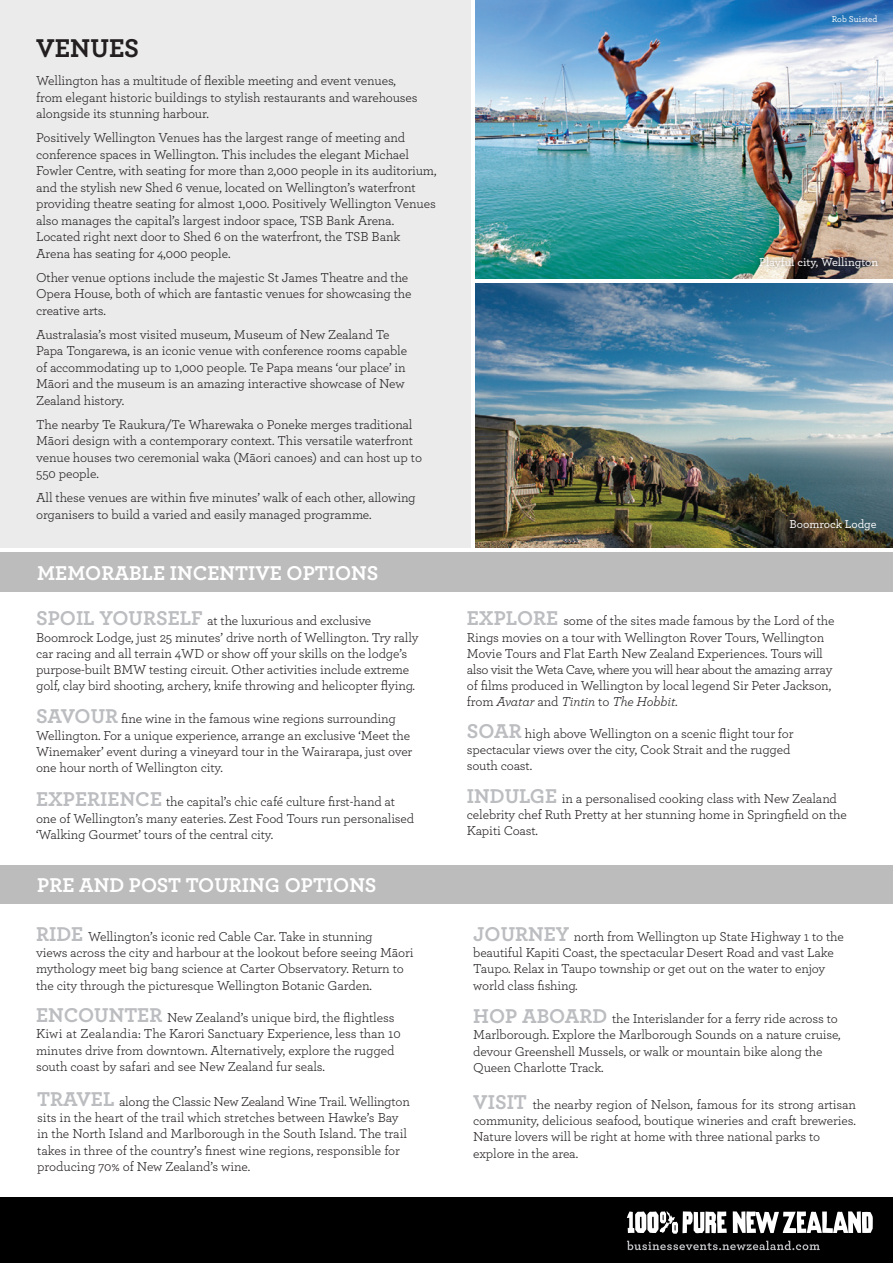
<style>
.page{position:relative;width:893px;height:1263px;background:#fff}
.page>*{position:absolute;margin:0;border:0;box-sizing:border-box;transform-origin:0 0}
.t1{font:700 27px "Archer";color:#231f20}
.t2{font:700 21px "Archer";color:#fff}
.t3{font:13.5px/16.2px "Archer";letter-spacing:-.01em;color:#231f20}
.t4{font:13.5px "Archer";letter-spacing:-.035em;color:#231f20}
.t5{font:500 12px "Archer";color:#fff}
.t6{font:500 9px "Archer";color:#fff}
.s1{font-weight:700;font-size:21px;color:#bcbdc0}
.s2{font-style:italic}
</style>
<div class="page">
<div style="left:0;top:866px;width:893px;height:38px;background:#bdbcbc"></div>
<div style="left:0;top:0;width:475px;height:552px;background:#ebebec"></div>
<img style="left:475px;top:0;width:418px;height:548px">
<hr style="left:0;top:548px;width:893px;height:4px;background:#fff">
<hr style="left:473px;top:280px;width:420px;height:3px;background:#fff">
<hr style="left:471px;top:0;width:4px;height:550px;background:#fff">
<div style="left:0;top:552px;width:893px;height:40px;background:#bdbcbc"></div>
<div style="left:0;top:1198px;width:893px;height:65px;background:#000"></div>
<svg style="left:627px;top:1211px;width:100px;height:23px"></svg>
<svg style="left:733px;top:1211px;width:140px;height:22px"></svg>
<svg style="left:627px;top:1241px;width:193px;height:9px"></svg>
<div style="left:825px;top:8px;width:60px;height:22px;background:#231f20;opacity:.3"></div>
<div style="left:755px;top:252px;width:127px;height:20px;background:#231f20;opacity:.49"></div>
<p class="t1" style="left:36px;top:26px;width:105px">VENUES</p>
<p class="t3" style="left:36px;top:72px;width:361px">Wellington has a multitude of flexible meeting and event venues,</p>
<p class="t3" style="left:36px;top:88px;width:383px">from elegant historic buildings to stylish restaurants and warehouses</p>
<p class="t3" style="left:36px;top:105px;width:174px">alongside its stunning harbour.</p>
<p class="t3" style="left:36px;top:129px;width:370px">Positively Wellington Venues has the largest range of meeting and</p>
<p class="t3" style="left:36px;top:145px;width:402px">conference spaces in Wellington. This includes the elegant Michael Fowler Centre, with seating for more than 2,000 people in its auditorium, and the stylish new Shed 6 venue, located on Wellington’s waterfront providing theatre seating for almost 1,000. Positively Wellington Venues also manages the capital’s largest indoor space, TSB Bank Arena.</p>
<p class="t3" style="left:36px;top:228px;width:366px">Located right next door to Shed 6 on the waterfront, the TSB Bank<br>Arena has seating for 4,000 people.</p>
<p class="t3" style="left:36px;top:268px;width:377px">Other venue options include the majestic St James Theatre and the<br>Opera House, both of which are fantastic venues for showcasing the creative arts.</p>
<p class="t3" style="left:36px;top:325px;width:355px">Australasia’s most visited museum, Museum of New Zealand Te</p>
<p class="t3" style="left:36px;top:342px;width:372px">Papa Tongarewa, is an iconic venue with conference rooms capable</p>
<p class="t3" style="left:36px;top:358px;width:371px">of accommodating up to 1,000 people. Te Papa means ‘our place’ in</p>
<p class="t3" style="left:36px;top:375px;width:370px">Māori and the museum is an amazing interactive showcase of New<br>Zealand history.</p>
<p class="t3" style="left:36px;top:415px;width:387px">The nearby Te Raukura/Te Wharewaka o Poneke merges traditional Māori design with a contemporary context. This versatile waterfront venue houses two ceremonial waka (Māori canoes) and can host up to 550 people.</p>
<p class="t3" style="left:36px;top:489px;width:381px">All these venues are within five minutes’ walk of each other, allowing organisers to build a varied and easily managed programme.</p>
<p class="t2" style="left:37px;top:556px;width:343px">MEMORABLE INCENTIVE OPTIONS</p>
<p class="t3" style="left:36px;top:612px;width:337px"><span class="s1">SPOIL YOURSELF</span> at the luxurious and exclusive</p>
<p class="t3" style="left:36px;top:628px;width:384px">Boomrock Lodge, just 25 minutes’ drive north of Wellington. Try rally car racing and all terrain 4WD or show off your skills on the lodge’s purpose-built BMW testing circuit. Other activities include extreme golf, clay bird shooting, archery, knife throwing and helicopter flying.</p>
<p class="t3" style="left:36px;top:710px;width:378px"><span class="s1">SAVOUR</span> fine wine in the famous wine regions surrounding Wellington. For a unique experience, arrange an exclusive ‘Meet the Winemaker’ event during a vineyard tour in the Wairarapa, just over one hour north of Wellington city.</p>
<p class="t3" style="left:36px;top:793px;width:380px"><span class="s1">EXPERIENCE</span> the capital’s chic café culture first-hand at one of Wellington’s many eateries. Zest Food Tours run personalised ‘Walking Gourmet’ tours of the central city.</p>
<p class="t2" style="left:37px;top:869px;width:341px">PRE AND POST TOURING OPTIONS</p>
<p class="t3" style="left:36px;top:928px;width:338px"><span class="s1">RIDE</span> Wellington’s iconic red Cable Car. Take in stunning</p>
<p class="t3" style="left:36px;top:944px;width:379px">views across the city and harbour at the lookout before seeing Māori</p>
<p class="t3" style="left:36px;top:960px;width:369px">mythology meet big bang science at Carter Observatory. Return to</p>
<p class="t3" style="left:36px;top:976px;width:337px">the city through the picturesque Wellington Botanic Garden.</p>
<p class="t3" style="left:36px;top:1009px;width:366px"><span class="s1">ENCOUNTER</span> New Zealand’s unique bird, the flightless Kiwi at Zealandia: The Karori Sanctuary Experience, less than 10 minutes drive from downtown. Alternatively, explore the rugged south coast by safari and see New Zealand fur seals.</p>
<p class="t3" style="left:37px;top:1093px;width:374px"><span class="s1">TRAVEL</span> along the Classic New Zealand Wine Trail. Wellington sits in the heart of the trail which stretches between Hawke’s Bay in the North Island and Marlborough in the South Island. The trail takes in three of the country’s finest wine regions, responsible for producing 70% of New Zealand’s wine.</p>
<p class="t6" style="left:832px;top:13px;width:47px">Rob Suisted</p>
<p class="t5" style="left:759px;top:253px;width:121px">Playful city, Wellington</p>
<p class="t5" style="left:790px;top:516px;width:89px">Boomrock Lodge</p>
<p class="t3" style="left:467px;top:612px;width:369px"><span class="s1">EXPLORE</span> some of the sites made famous by the Lord of the<br>Rings movies on a tour with Wellington Rover Tours, Wellington<br>Movie Tours and Flat Earth New Zealand Experiences. Tours will</p>
<p class="t4" style="left:467px;top:660px;width:367px">also visit the Weta Cave, where you will hear about the amazing array</p>
<p class="t3" style="left:467px;top:677px;width:366px">of films produced in Wellington by local legend Sir Peter Jackson, from <span class="s2">Avatar</span> and <span class="s2">Tintin</span> to <span class="s2">The Hobbit</span>.</p>
<p class="t3" style="left:467px;top:725px;width:328px"><span class="s1">SOAR</span> high above Wellington on a scenic flight tour for spectacular views over the city, Cook Strait and the rugged south coast.</p>
<p class="t3" style="left:467px;top:789px;width:381px"><span class="s1">INDULGE</span> in a personalised cooking class with New Zealand celebrity chef Ruth Pretty at her stunning home in Springfield on the<br>Kapiti Coast.</p>
<p class="t3" style="left:473px;top:928px;width:372px"><span class="s1">JOURNEY</span> north from Wellington up State Highway 1 to the beautiful Kapiti Coast, the spectacular Desert Road and vast Lake Taupo. Relax in Taupo township or get out on the water to enjoy world class fishing.</p>
<p class="t3" style="left:473px;top:1010px;width:369px"><span class="s1">HOP ABOARD</span> the Interislander for a ferry ride across to Marlborough. Explore the Marlborough Sounds on a nature cruise, devour Greenshell Mussels, or walk or mountain bike along the Queen Charlotte Track.</p>
<p class="t3" style="left:473px;top:1096px;width:384px;text-align:justify"><span class="s1">VISIT</span> the nearby region of Nelson, famous for its strong artisan community, delicious seafood, boutique wineries and craft breweries.<br>Nature lovers will be right at home with three national parks to</p>
<p class="t3" style="left:473px;top:1144px;width:106px">explore in the area.</p>
</div>
